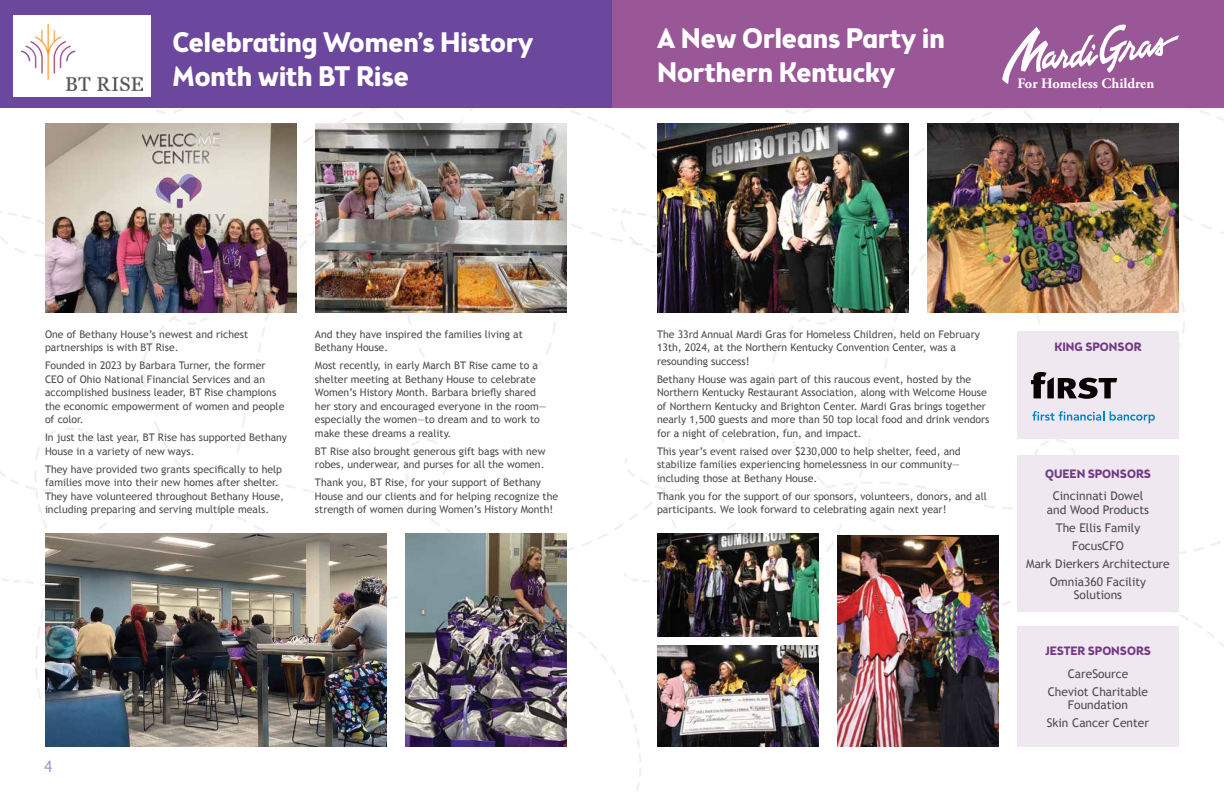
<style>
.page{position:relative;width:1224px;height:792px;background:#fff}
.page>*{position:absolute;margin:0;border:0;box-sizing:border-box;transform-origin:0 0}
.t1{font:700 28px/34px "Brooklyn Samuels Five";color:#fff}
.t2{font:300 16px "Brooklyn Samuels Five";color:#939ace}
.t3{font:700 14.4px "Adobe Garamond Pro";color:#fff}
.t4{font:12px/18px "Trebuchet MS";color:#4d4d4f;text-align:center}
.t5{font:700 12px "Brooklyn Samuels Five";color:#723983}
.t6{font:10.5px/13.5px "Trebuchet MS";color:#4d4d4f}
</style>
<div class="page">
<img style="left:0;top:0;width:1224px;height:791px">
<div style="left:13px;top:15px;width:138px;height:82px;background:#fff"></div>
<img style="left:22px;top:24px;width:120px;height:67px">
<img style="left:45px;top:124px;width:252px;height:189px">
<img style="left:405px;top:534px;width:162px;height:213px">
<img style="left:45px;top:534px;width:342px;height:213px">
<h1 class="t1" style="left:172px;top:28px;width:363px">Celebrating Women’s History<br>Month with BT Rise</h1>
<p class="t6" style="left:45px;top:328px;width:205px">One of Bethany House’s newest and richest partnerships is with BT Rise.</p>
<p class="t6" style="left:45px;top:359px;width:241px">Founded in 2023 by Barbara Turner, the former CEO of Ohio National Financial Services and an accomplished business leader, BT Rise champions the economic empowerment of women and people of color.</p>
<p class="t6" style="left:45px;top:431px;width:244px">In just the last year, BT Rise has supported Bethany<br>House in a variety of new ways.</p>
<p class="t6" style="left:45px;top:463px;width:241px">They have provided two grants specifically to help families move into their new homes after shelter.<br>They have volunteered throughout Bethany House, including preparing and serving multiple meals.</p>
<p class="t6" style="left:315px;top:328px;width:209px">And they have inspired the families living at<br>Bethany House.</p>
<p class="t6" style="left:315px;top:359px;width:233px">Most recently, in early March BT Rise came to a shelter meeting at Bethany House to celebrate Women’s History Month. Barbara briefly shared her story and encouraged everyone in the room— especially the women—to dream and to work to make these dreams a reality.</p>
<p class="t6" style="left:315px;top:445px;width:232px">BT Rise also brought generous gift bags with new robes, underwear, and purses for all the women.</p>
<p class="t6" style="left:315px;top:476px;width:245px">Thank you, BT Rise, for your support of Bethany<br>House and our clients and for helping recognize the strength of women during Women’s History Month!</p>
<h2 class="t2" style="left:44px;top:757px;width:10px">4</h2>
<h1 class="t1" style="left:657px;top:23px;width:289px">A New Orleans Party in<br>Northern Kentucky</h1>
<h3 class="t3" style="left:1018px;top:75px;width:138px">For Homeless Children</h3>
<p class="t6" style="left:657px;top:328px;width:325px">The 33rd Annual Mardi Gras for Homeless Children, held on February<br>13th, 2024, at the Northern Kentucky Convention Center, was a resounding success!</p>
<p class="t6" style="left:657px;top:373px;width:334px">Bethany House was again part of this raucous event, hosted by the Northern Kentucky Restaurant Association, along with Welcome House of Northern Kentucky and Brighton Center. Mardi Gras brings together nearly 1,500 guests and more than 50 top local food and drink vendors for a night of celebration, fun, and impact.</p>
<p class="t6" style="left:657px;top:445px;width:305px;text-align:justify">This year’s event raised over $230,000 to help shelter, feed, and stabilize families experiencing homelessness in our community— including those at Bethany House.</p>
<p class="t6" style="left:657px;top:490px;width:331px">Thank you for the support of our sponsors, volunteers, donors, and all participants. We look forward to celebrating again next year!</p>
<p class="t5" style="left:1054px;top:340px;width:89px">KING SPONSOR</p>
<p class="t5" style="left:1045px;top:467px;width:107px">QUEEN SPONSORS</p>
<p class="t4" style="left:1047px;top:489px;width:104px;line-height:13.5px">Cincinnati Dowel and Wood Products</p>
<p class="t4" style="left:1026px;top:519px;width:145px">The Ellis Family<br>FocusCFO<br>Mark Dierkers Architecture<br>Omnia360 Facility</p>
<p class="t4" style="left:1074px;top:586px;width:50px">Solutions</p>
<p class="t5" style="left:1045px;top:644px;width:107px">JESTER SPONSORS</p>
<p class="t4" style="left:1048px;top:664px;width:102px">CareSource<br>Cheviot Charitable</p>
<p class="t4" style="left:1047px;top:696px;width:104px">Foundation<br>Skin Cancer Center</p>
</div>
